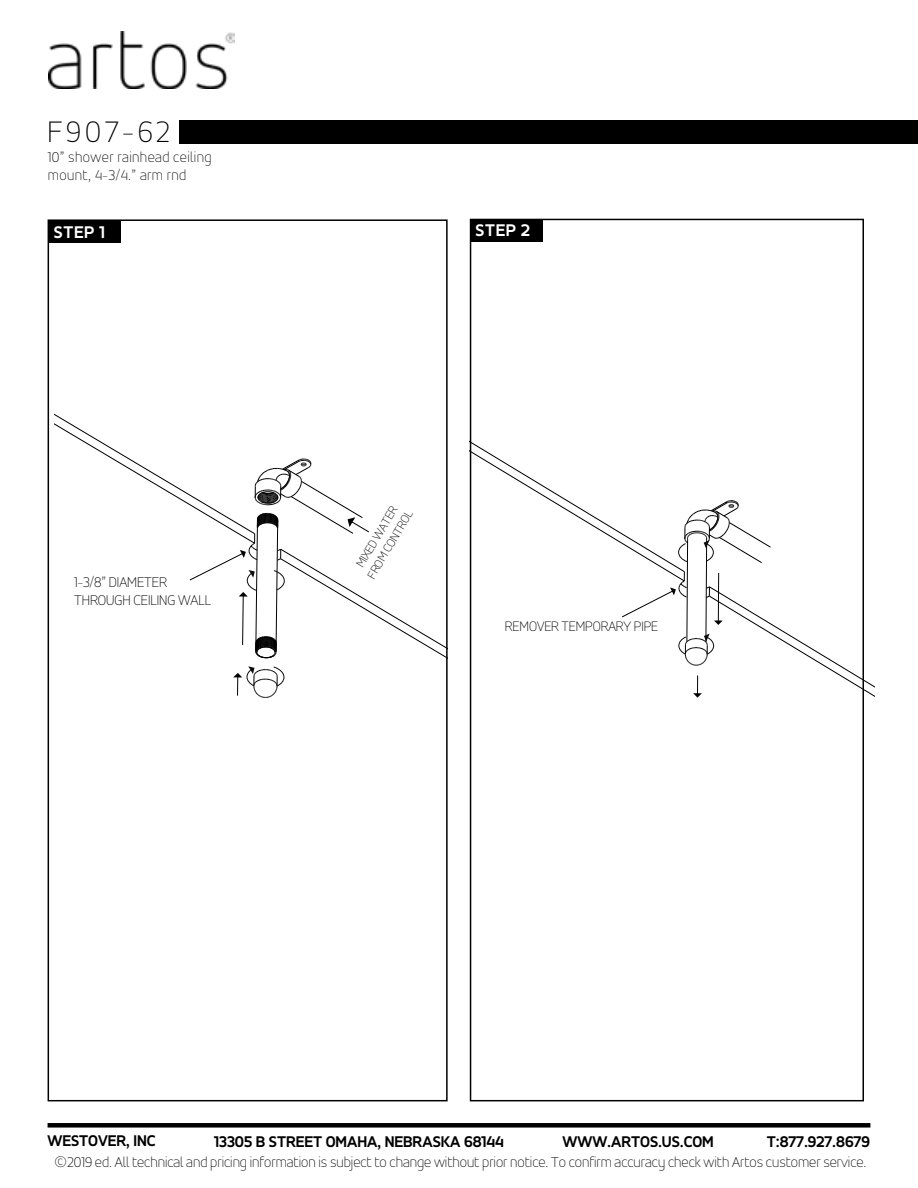
<style>
.page{position:relative;width:918px;height:1188px;background:#fff}
.page>*{position:absolute;margin:0;border:0;box-sizing:border-box;transform-origin:0 0}
.t1{font:100 31.5px "Accord Alternate";letter-spacing:.12em;color:#000}
.t2{font:700 18px "Accord Alternate";letter-spacing:.04em;color:#fff}
.t3{font:700 16.5px "Accord Alternate";color:#000}
.t4{font:100 15px/17.9px "Accord Alternate";color:#000}
.t5{font:100 15px/18px "Accord Alternate";letter-spacing:.03em;color:#000}
.t6{font:100 14.55px "Accord Alternate";color:#000}
.t7{font:100 12.6px/15.1px "Accord Alternate";color:#000;text-align:center}
</style>
<div class="page">
<div style="left:48px;top:1123px;width:822px;height:5px;background:#000"></div>
<img style="left:49px;top:32px;width:185px;height:56px">
<div style="left:179px;top:120px;width:739px;height:24px;background:#000"></div>
<div style="left:48px;top:220px;width:73px;height:23px;background:#000"></div>
<div style="left:470px;top:219px;width:73px;height:23px;background:#000"></div>
<svg style="left:470px;top:287px;width:152px;height:294px"></svg>
<svg style="left:771px;top:596px;width:103px;height:459px"></svg>
<svg style="left:693px;top:675px;width:9px;height:23px"></svg>
<svg style="left:622px;top:500px;width:149px;height:166px"></svg>
<svg style="left:55px;top:414px;width:135px;height:92px"></svg>
<svg style="left:55px;top:1099px;width:113px;height:1px"></svg>
<svg style="left:284px;top:558px;width:164px;height:470px"></svg>
<svg style="left:233px;top:666px;width:51px;height:32px"></svg>
<svg style="left:190px;top:459px;width:179px;height:199px"></svg>
<h1 class="t1" style="left:48px;top:114px;width:124px">F907-62</h1>
<p class="t5" style="left:48px;top:149px;width:165px">10” shower rainhead ceiling mount, 4-3/4.” arm rnd</p>
<p class="t2" style="left:54px;top:221px;width:53px">STEP 1</p>
<p class="t4" style="left:74px;top:573px;width:139px">1-3/8” DIAMETER<br>THROUGH CEILING WALL</p>
<p class="t2" style="left:476px;top:220px;width:56px">STEP 2</p>
<p class="t7" style="left:351px;top:566px;width:78px;rotate:-59deg">MIXED WATER<br>FROM CONTROL</p>
<p class="t6" style="left:505px;top:618px;width:155px">REMOVER TEMPORARY PIPE</p>
<p class="t3" style="left:48px;top:1131px;width:110px">WESTOVER, INC</p>
<p class="t3" style="left:214px;top:1132px;width:291px">13305 B STREET OMAHA, NEBRASKA 68144</p>
<p class="t3" style="left:563px;top:1132px;width:153px">WWW.ARTOS.US.COM</p>
<p class="t3" style="left:767px;top:1132px;width:105px">T:877.927.8679</p>
<p class="t4" style="left:54px;top:1153px;width:814px">©2019 ed. All technical and pricing information is subject to change without prior notice. To confirm accuracy check with Artos customer service.</p>
</div>
